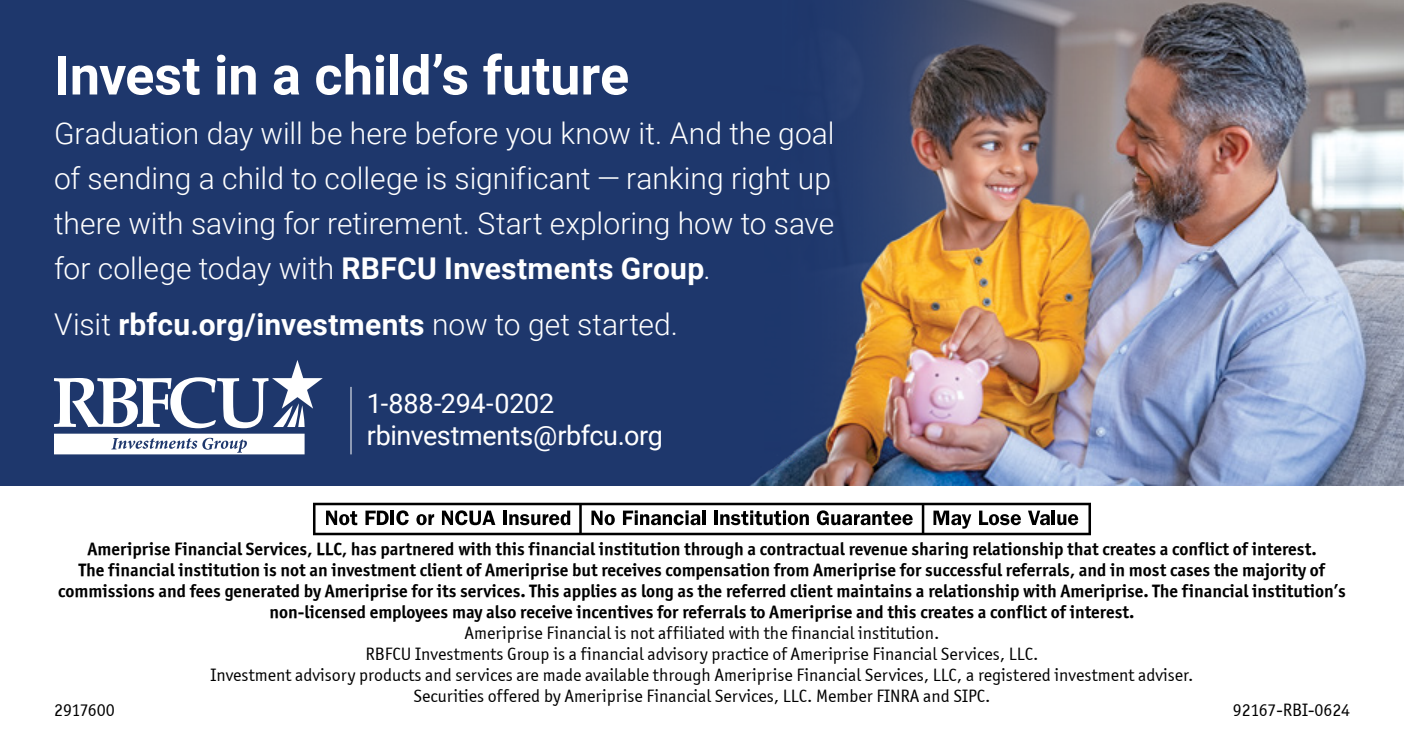
<style>
.page{position:relative;width:1404px;height:756px;background:#fff}
.page>*{position:absolute;margin:0;border:0;box-sizing:border-box;transform-origin:0 0}
.t1{font:700 54px "Roboto";letter-spacing:-.005em;color:#fff}
.t2{font:300 30px/45px "Roboto";color:#fff;text-align:justify}
.t3{font:27px/33px "Roboto";letter-spacing:-.01em;color:#fff}
.t4{font:18px/21px "Officina Sans ITCTT Bold";color:#000;text-align:center}
.t5{font:18px/21px "Officina Sans ITCTT Book";color:#000;text-align:center}
.s1{font-weight:700}
</style>
<div class="page">
<div style="left:0;top:0;width:1404px;height:486px;background:#1e376c"></div>
<img style="left:750px;top:0;width:654px;height:486px">
<svg style="left:54px;top:360px;width:269px;height:68px"></svg>
<svg style="left:54px;top:434px;width:251px;height:20px"></svg>
<svg style="left:313px;top:503px;width:778px;height:32px"></svg>
<hr style="left:350px;top:387px;width:2px;height:67px;background:#fff">
<h1 class="t1" style="left:54px;top:37px;width:577px">Invest in a child’s future</h1>
<p class="t2" style="left:54px;top:110px;width:782px">Graduation day will be here before you know it. And the goal of sending a child to college is significant — ranking right up there with saving for retirement. Start exploring how to save for college today with <span class="s1">RBFCU Investments Group</span>.</p>
<p class="t2" style="left:54px;top:300px;width:626px">Visit <span class="s1">rbfcu.org/investments</span> now to get started.</p>
<h3 class="t3" style="left:367px;top:385px;width:298px">1-888-294-0202 rbinvestments@rbfcu.org</h3>
<p class="t4" style="left:58px;top:538px;width:1289px">Ameriprise Financial Services, LLC, has partnered with this financial institution through a contractual revenue sharing relationship that creates a conflict of interest.<br>The financial institution is not an investment client of Ameriprise but receives compensation from Ameriprise for successful referrals, and in most cases the majority of commissions and fees generated by Ameriprise for its services. This applies as long as the referred client maintains a relationship with Ameriprise. The financial institution’s non-licensed employees may also receive incentives for referrals to Ameriprise and this creates a conflict of interest.</p>
<p class="t5" style="left:210px;top:622px;width:985px">Ameriprise Financial is not affiliated with the financial institution.<br>RBFCU Investments Group is a financial advisory practice of Ameriprise Financial Services, LLC.<br>Investment advisory products and services are made available through Ameriprise Financial Services, LLC, a registered investment adviser.<br>Securities offered by Ameriprise Financial Services, LLC. Member FINRA and SIPC.</p>
<p class="t5" style="left:54px;top:699px;width:62px">2917600</p>
<p class="t5" style="left:1233px;top:699px;width:119px">92167-RBI-0624</p>
</div>
